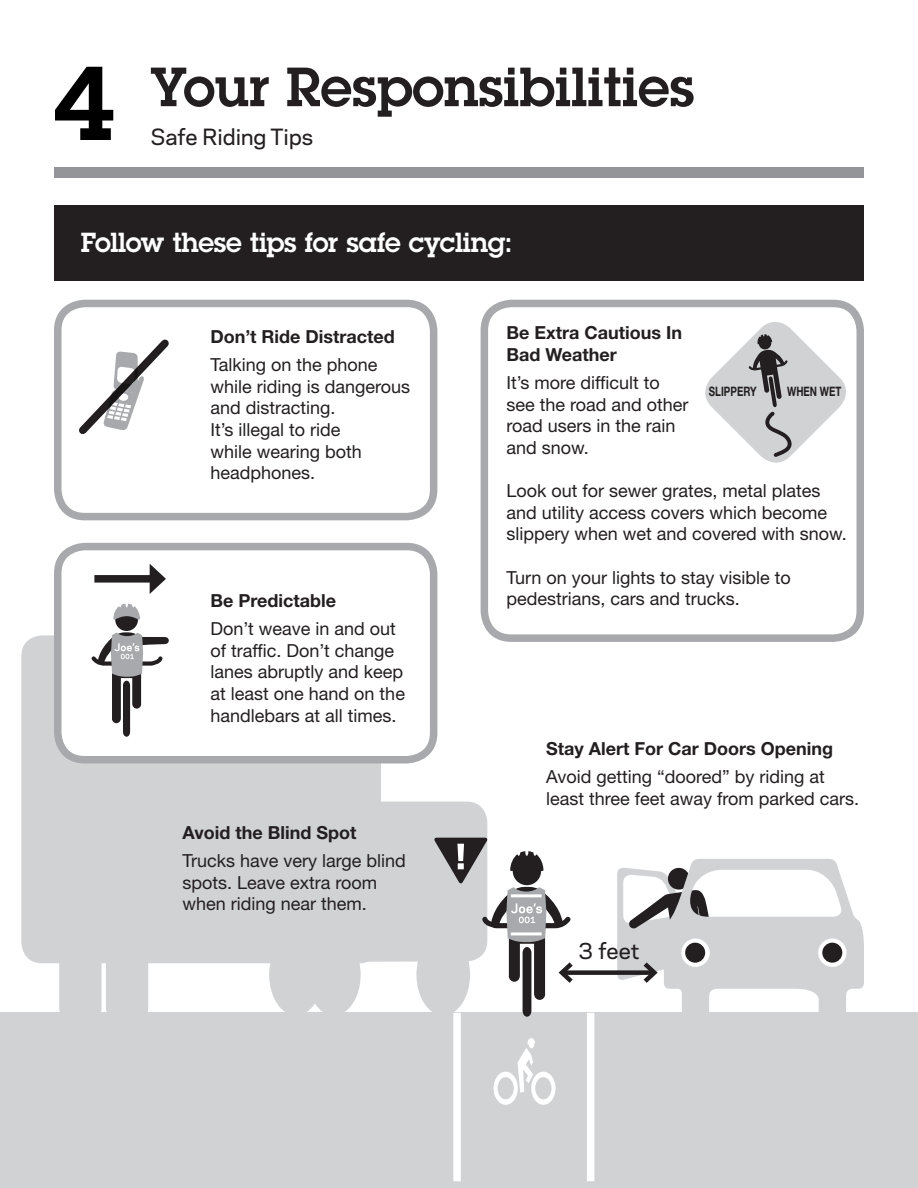
<style>
.page{position:relative;width:918px;height:1188px;background:#fff}
.page>*{position:absolute;margin:0;border:0;box-sizing:border-box;transform-origin:0 0}
.t1{font:600 102.6px "Lubalin Graph Std";color:#000}
.H1_black{font:600 54px "Lubalin Graph Std";color:#231f20}
.t2{font:600 27px "Lubalin Graph Std";letter-spacing:-.015em;color:#fff}
.Heading_2{font:500 21px "Galaxie Polaris";color:#231f20}
.Body{font:18px/21.6px "Helvetica Neue LT Std";color:#231f20}
.t3{font:700 18px/21.6px "Helvetica Neue LT Std";color:#231f20}
.Body-2{font:700 13.05px "Helvetica Neue LT Std";color:#231f20;scale:.75 1}
</style>
<div class="page">
<div style="left:21px;top:635px;width:360px;height:328px;background:#d1d2d4;border-radius:21px"></div>
<div style="left:310px;top:802px;width:177px;height:160px;background:#d1d2d4;border-radius:21px"></div>
<div style="left:59px;top:953px;width:43px;height:63px;background:#d1d2d4;border-radius:8px"></div>
<div style="left:106px;top:953px;width:42px;height:63px;background:#d1d2d4;border-radius:8px"></div>
<div style="left:416px;top:934px;width:54px;height:81px;background:#d1d2d4;border-radius:50%"></div>
<div style="left:307px;top:934px;width:54px;height:81px;background:#d1d2d4;border-radius:50%"></div>
<div style="left:269px;top:934px;width:54px;height:81px;background:#d1d2d4;border-radius:50%"></div>
<div style="left:54px;top:300px;width:383px;height:220px;border:8px solid #a8a9ad;border-radius:27px"></div>
<div style="left:58px;top:547px;width:376px;height:213px;background:#fff;border-radius:27px"></div>
<div style="left:54px;top:543px;width:383px;height:220px;border:8px solid #a8a9ad;border-radius:27px"></div>
<div style="left:481px;top:300px;width:383px;height:342px;border:8px solid #a8a9ad;border-radius:27px"></div>
<svg style="left:79px;top:339px;width:90px;height:95px"></svg>
<div style="left:0;top:1012px;width:918px;height:176px;background:#d1d2d4"></div>
<svg style="left:494px;top:1038px;width:62px;height:67px"></svg>
<div style="left:453px;top:1013px;width:8px;height:168px;background:#fff"></div>
<div style="left:587px;top:1013px;width:7px;height:168px;background:#fff"></div>
<div style="left:562px;top:970px;width:92px;height:5px;background:#231f20"></div>
<svg style="left:617px;top:859px;width:247px;height:153px"></svg>
<div style="left:54px;top:205px;width:809px;height:76px;background:#231f20"></div>
<div style="left:54px;top:168px;width:809px;height:10px;background:#939598"></div>
<svg style="left:429px;top:836px;width:148px;height:181px"></svg>
<svg style="left:705px;top:314px;width:149px;height:149px"></svg>
<div style="left:115px;top:608px;width:23px;height:23px;background:#231e1f;border-radius:50%"></div>
<svg style="left:113px;top:604px;width:27px;height:16px"></svg>
<svg style="left:92px;top:632px;width:73px;height:105px"></svg>
<div style="left:162px;top:637px;width:7px;height:7px;background:#231e1f;border-radius:50%"></div>
<div style="left:94px;top:575px;width:62px;height:8px;background:#231f20"></div>
<svg style="left:150px;top:564px;width:16px;height:30px"></svg>
<p class="t1" style="left:54px;top:36px;width:61px">4</p>
<p class="H1_black" style="left:150px;top:51px;width:545px">Your Responsibilities</p>
<p class="Heading_2" style="left:150px;top:121px;width:164px">Safe Riding Tips</p>
<p class="t2" style="left:81px;top:224px;width:433px">Follow these tips for safe cycling:</p>
<p class="t3" style="left:211px;top:325px;width:186px">Don’t Ride Distracted</p>
<p class="Body" style="left:211px;top:354px;width:201px">Talking on the phone while riding is dangerous and distracting.<br>It’s illegal to ride<br>while wearing both headphones.</p>
<p class="t3" style="left:211px;top:589px;width:127px">Be Predictable</p>
<p class="Body" style="left:211px;top:618px;width:196px">Don’t weave in and out of traffic. Don’t change lanes abruptly and keep at least one hand on the handlebars at all times.</p>
<p class="t3" style="left:183px;top:821px;width:176px">Avoid the Blind Spot</p>
<p class="Body" style="left:183px;top:850px;width:225px">Trucks have very large blind spots. Leave extra room when riding near them.</p>
<p class="t3" style="left:507px;top:322px;width:177px">Be Extra Cautious In<br>Bad Weather</p>
<p class="Body" style="left:507px;top:372px;width:184px">It’s more difficult to see the road and other road users in the rain and snow.</p>
<p class="Body" style="left:507px;top:480px;width:342px">Look out for sewer grates, metal plates and utility access covers which become slippery when wet and covered with snow.</p>
<p class="Body" style="left:507px;top:566px;width:286px">Turn on your lights to stay visible to pedestrians, cars and trucks.</p>
<p class="Body-2" style="left:709px;top:383px;width:65px">SLIPPERY</p>
<p class="Body-2" style="left:787px;top:383px;width:74px">WHEN WET</p>
<p class="t3" style="left:546px;top:737px;width:289px">Stay Alert For Car Doors Opening</p>
<p class="Body" style="left:546px;top:766px;width:315px">Avoid getting “doored” by riding at least three feet away from parked cars.</p>
<p class="Heading_2" style="left:579px;top:936px;width:63px">3 feet</p>
</div>
